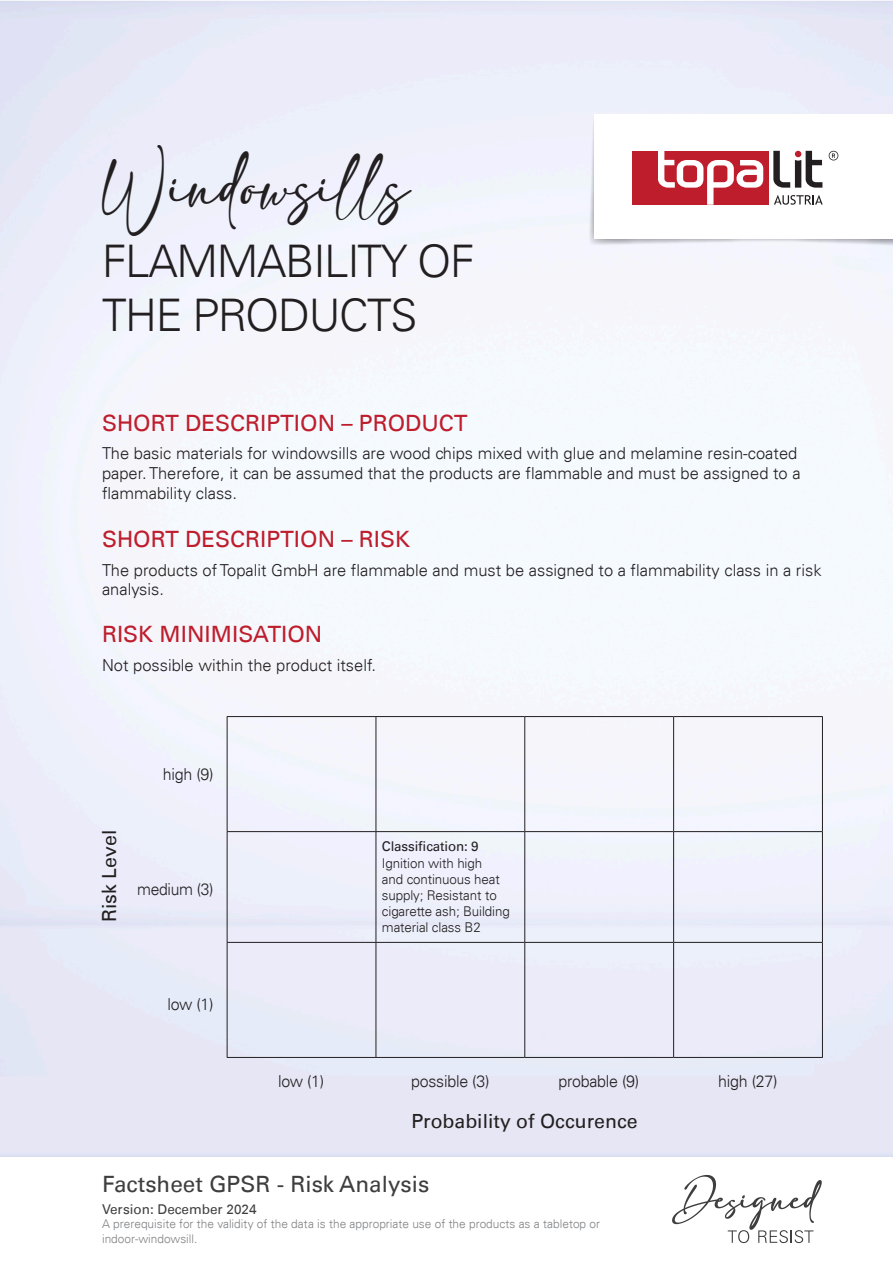
<style>
.page{position:relative;width:893px;height:1263px;background:#fff}
.page>*{position:absolute;margin:0;border:0;box-sizing:border-box;transform-origin:0 0}
.t1{font:48px "adelia";letter-spacing:-.01em;color:#231f20;scale:.9 1}
.t2{font:300 45px/54px "Univers LT";letter-spacing:-.03em;color:#231f20}
.t3{font:22.5px "Univers LT";color:#be1d2c}
.t4{font:22.5px "Univers LT";color:#3e3e3f}
.t5{font:19.5px "Univers LT";color:#231f20}
.t6{font:300 16.5px/19.8px "Univers LT";color:#231f20}
.t7{font:300 16.5px "Univers LT";color:#231f20;scale:.95 1}
.t8{font:300 13.5px/16.2px "Univers LT";letter-spacing:-.01em;color:#231f20}
.t9{font:13.5px "Univers LT";color:#3e3e3f}
.t10{font:13.5px "Univers LT";letter-spacing:-.01em;color:#231f20}
.t11{font:300 12px/14.4px "Univers LT";color:#808285}
</style>
<div class="page">
<svg style="left:672px;top:1175px;width:150px;height:68px"></svg>
<img style="left:543px;top:102px;width:350px;height:165px">
<div style="left:594px;top:114px;width:299px;height:125px;background:#fff"></div>
<svg style="left:829px;top:151px;width:9px;height:9px"></svg>
<div style="left:632px;top:151px;width:136px;height:54px;background:#be1d2c"></div>
<svg style="left:773px;top:151px;width:49px;height:37px"></svg>
<svg style="left:658px;top:151px;width:105px;height:54px"></svg>
<svg style="left:774px;top:195px;width:49px;height:10px"></svg>
<hr style="left:227px;top:716px;width:149px;height:1px;background:#231f20">
<hr style="left:227px;top:717px;width:1px;height:114px;background:#231f20">
<hr style="left:376px;top:716px;width:149px;height:1px;background:#231f20">
<hr style="left:376px;top:717px;width:1px;height:114px;background:#231f20">
<hr style="left:525px;top:716px;width:149px;height:1px;background:#231f20">
<hr style="left:524px;top:717px;width:1px;height:114px;background:#231f20">
<hr style="left:674px;top:716px;width:149px;height:1px;background:#231f20">
<hr style="left:673px;top:717px;width:1px;height:114px;background:#231f20">
<hr style="left:822px;top:717px;width:1px;height:114px;background:#231f20">
<hr style="left:227px;top:831px;width:149px;height:1px;background:#231f20">
<hr style="left:227px;top:832px;width:1px;height:110px;background:#231f20">
<hr style="left:376px;top:831px;width:149px;height:1px;background:#231f20">
<hr style="left:376px;top:832px;width:1px;height:110px;background:#231f20">
<hr style="left:525px;top:831px;width:149px;height:1px;background:#231f20">
<hr style="left:524px;top:832px;width:1px;height:110px;background:#231f20">
<hr style="left:674px;top:831px;width:149px;height:1px;background:#231f20">
<hr style="left:673px;top:832px;width:1px;height:110px;background:#231f20">
<hr style="left:822px;top:832px;width:1px;height:110px;background:#231f20">
<hr style="left:227px;top:942px;width:149px;height:1px;background:#231f20">
<hr style="left:227px;top:943px;width:1px;height:114px;background:#231f20">
<hr style="left:376px;top:942px;width:149px;height:1px;background:#231f20">
<hr style="left:376px;top:943px;width:1px;height:114px;background:#231f20">
<hr style="left:525px;top:942px;width:149px;height:1px;background:#231f20">
<hr style="left:524px;top:943px;width:1px;height:114px;background:#231f20">
<hr style="left:674px;top:942px;width:149px;height:1px;background:#231f20">
<hr style="left:673px;top:943px;width:1px;height:114px;background:#231f20">
<hr style="left:822px;top:943px;width:1px;height:114px;background:#231f20">
<hr style="left:227px;top:1057px;width:149px;height:1px;background:#231f20">
<hr style="left:376px;top:1057px;width:149px;height:1px;background:#231f20">
<hr style="left:525px;top:1057px;width:149px;height:1px;background:#231f20">
<hr style="left:674px;top:1057px;width:149px;height:1px;background:#231f20">
<h1 class="t1" style="left:102px;top:161px;width:343px">Windowsills</h1>
<h2 class="t2" style="left:102px;top:234px;width:374px">FLAMMABILITY OF<br>THE PRODUCTS</h2>
<h3 class="t3" style="left:102px;top:409px;width:367px">SHORT DESCRIPTION – PRODUCT</h3>
<p class="t6" style="left:102px;top:443px;width:700px">The basic materials for windowsills are wood chips mixed with glue and melamine resin-coated paper. Therefore, it can be assumed that the products are flammable and must be assigned to a flammability class.</p>
<h3 class="t3" style="left:102px;top:526px;width:310px">SHORT DESCRIPTION – RISK</h3>
<p class="t6" style="left:102px;top:560px;width:721px">The products of Topalit GmbH are flammable and must be assigned to a flammability class in a risk analysis.</p>
<h3 class="t3" style="left:102px;top:621px;width:222px">RISK MINIMISATION</h3>
<p class="t6" style="left:102px;top:655px;width:276px">Not possible within the product itself.</p>
<p class="t5" style="left:98px;top:922px;width:93px;rotate:-90deg">Risk Level</p>
<p class="t6" style="left:163px;top:764px;width:52px">high (9)</p>
<p class="t7" style="left:137px;top:879px;width:82px">medium (3)</p>
<p class="t6" style="left:167px;top:994px;width:48px">low (1)</p>
<p class="t10" style="left:382px;top:838px;width:98px">Classification: 9</p>
<p class="t8" style="left:382px;top:855px;width:129px">Ignition with high<br>and continuous heat supply; Resistant to cigarette ash; Building material class B2</p>
<p class="t6" style="left:278px;top:1071px;width:48px">low (1)</p>
<p class="t6" style="left:411px;top:1071px;width:80px">possible (3)</p>
<p class="t6" style="left:558px;top:1071px;width:82px">probable (9)</p>
<p class="t6" style="left:718px;top:1071px;width:61px">high (27)</p>
<p class="t5" style="left:412px;top:1110px;width:228px">Probability of Occurence</p>
<h3 class="t4" style="left:102px;top:1170px;width:329px">Factsheet GPSR - Risk Analysis</h3>
<p class="t9" style="left:102px;top:1201px;width:156px">Version: December 2024</p>
<p class="t11" style="left:102px;top:1217px;width:500px">A prerequisite for the validity of the data is the appropriate use of the products as a tabletop or indoor-windowsill.</p>
</div>
